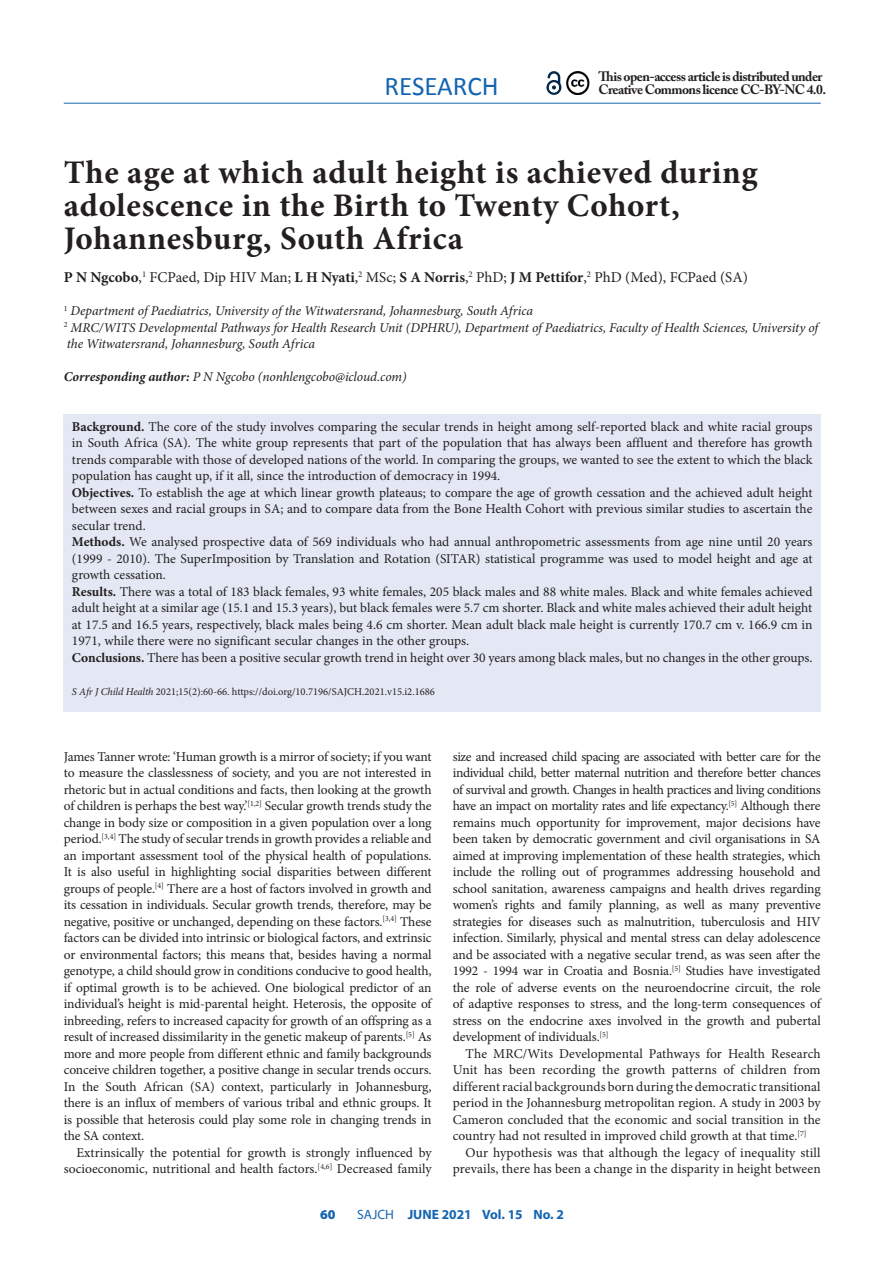
<style>
.page{position:relative;width:893px;height:1263px;background:#fff}
.page>*{position:absolute;margin:0;border:0;box-sizing:border-box;transform-origin:0 0}
.A_HEAD{font:700 33px/33px "Minion Pro";letter-spacing:.02em;color:#231f20}
.t1{font:27px "Calibri";color:#1364b1}
.AUTHORS_NAME{font:15px "Minion Pro";color:#231f20}
.BODY_TEXT_1ST_PARAGR{font:13.5px/16.5px "Minion Pro";letter-spacing:-.005em;color:#231f20;text-align:justify}
.BODY_TEXT_INDENT{font:13.5px/16.5px "Minion Pro";color:#231f20;text-align:right}
.AUTHORS_DETAILS{font:italic 13.5px/16.5px "Minion Pro";letter-spacing:-.01em;color:#231f20}
.t2{font:700 13.5px/13.5px "Adobe Caslon Pro";letter-spacing:-.04em;color:#231f20}
.CORRESPONDING_AUTHOR{font:italic 13.5px "Minion Pro";letter-spacing:-.005em;color:#231f20}
.t3{font:700 13.5px "Myriad Pro";color:#1364b1}
.t4{font:900 13.5px "Myriad Pro";color:#1364b1}
.CITELINE{font:10.5px "Minion Pro";color:#231f20}
.s1{font-weight:700}
.s2{font-style:italic}
.s3{font-weight:400}
</style>
<div class="page">
<hr style="left:64px;top:103px;width:757px;height:1px;background:#1364b1">
<svg style="left:546px;top:71px;width:16px;height:24px"></svg>
<img style="left:566px;top:72px;width:24px;height:22px">
<div style="left:63px;top:414px;width:758px;height:297px;background:#e3e8f4"></div>
<h2 class="t1" style="left:384px;top:69px;width:116px">RESEARCH</h2>
<p class="t2" style="left:599px;top:69px;width:229px">This open-access article is distributed under<br>Creative Commons licence CC-BY-NC 4.0.</p>
<h1 class="A_HEAD" style="left:64px;top:156px;width:695px">The age at which adult height is achieved during adolescence in the Birth to Twenty Cohort,<br>Johannesburg, South Africa</h1>
<p class="AUTHORS_NAME" style="left:64px;top:267px;width:686px"><span class="s1">P N Ngcobo</span>,<sup>1</sup> FCPaed, Dip HIV Man; <span class="s1">L H Nyati</span>,<sup>2</sup> MSc; <span class="s1">S A Norris</span>,<sup>2</sup> PhD; <span class="s1">J M Pettifor</span>,<sup>2</sup> PhD (Med), FCPaed (SA)</p>
<p class="AUTHORS_DETAILS" style="left:64px;top:302px;width:471px"><sup>1</sup> Department of Paediatrics, University of the Witwatersrand, Johannesburg, South Africa</p>
<p class="AUTHORS_DETAILS" style="left:64px;top:319px;width:756px"><sup>2</sup> MRC/WITS Developmental Pathways for Health Research Unit (DPHRU), Department of Paediatrics, Faculty of Health Sciences, University of the Witwatersrand, Johannesburg, South Africa</p>
<p class="CORRESPONDING_AUTHOR" style="left:64px;top:368px;width:344px"><span class="s1">Corresponding author:</span> P N Ngcobo (nonhlengcobo@icloud.com)</p>
<p class="BODY_TEXT_1ST_PARAGR" style="left:72px;top:418px;width:742px"><span class="s1">Background.</span> The core of the study involves comparing the secular trends in height among self-reported black and white racial groups in South Africa (SA). The white group represents that part of the population that has always been affluent and therefore has growth trends comparable with those of developed nations of the world. In comparing the groups, we wanted to see the extent to which the black population has caught up, if it all, since the introduction of democracy in 1994.</p>
<p class="BODY_TEXT_1ST_PARAGR" style="left:72px;top:484px;width:742px"><span class="s1">Objectives.</span> To establish the age at which linear growth plateaus; to compare the age of growth cessation and the achieved adult height between sexes and racial groups in SA; and to compare data from the Bone Health Cohort with previous similar studies to ascertain the secular trend.</p>
<p class="BODY_TEXT_1ST_PARAGR" style="left:72px;top:534px;width:742px"><span class="s1">Methods.</span> We analysed prospective data of 569 individuals who had annual anthropometric assessments from age nine until 20 years (1999 - 2010). The SuperImposition by Translation and Rotation (SITAR) statistical programme was used to model height and age at growth cessation.</p>
<p class="BODY_TEXT_1ST_PARAGR" style="left:72px;top:583px;width:742px"><span class="s1">Results.</span> There was a total of 183 black females, 93 white females, 205 black males and 88 white males. Black and white females achieved adult height at a similar age (15.1 and 15.3 years), but black females were 5.7 cm shorter. Black and white males achieved their adult height at 17.5 and 16.5 years, respectively, black males being 4.6 cm shorter. Mean adult black male height is currently 170.7 cm v. 166.9 cm in 1971, while there were no significant secular changes in the other groups.</p>
<p class="BODY_TEXT_1ST_PARAGR" style="left:72px;top:649px;width:742px"><span class="s1">Conclusions.</span> There has been a positive secular growth trend in height over 30 years among black males, but no changes in the other groups.</p>
<p class="CITELINE" style="left:72px;top:684px;width:364px"><span class="s2">S Afr J Child Health</span> 2021;15(2):60-66. https://doi.org/10.7196/SAJCH.2021.v15.i2.1686</p>
<p class="BODY_TEXT_1ST_PARAGR" style="left:64px;top:748px;width:369px">James Tanner wrote: ‘Human growth is a mirror of society; if you want to measure the classlessness of society, and you are not interested in rhetoric but in actual conditions and facts, then looking at the growth of children is perhaps the best way.’<sup>[1,2]</sup> Secular growth trends study the change in body size or composition in a given population over a long period.<sup>[3,4]</sup> The study of secular trends in growth provides a reliable and an important assessment tool of the physical health of populations.<br>It is also useful in highlighting social disparities between different groups of people.<sup>[4]</sup> There are a host of factors involved in growth and its cessation in individuals. Secular growth trends, therefore, may be negative, positive or unchanged, depending on these factors.<sup>[3,4]</sup> These factors can be divided into intrinsic or biological factors, and extrinsic or environmental factors; this means that, besides having a normal genotype, a child should grow in conditions conducive to good health, if optimal growth is to be achieved. One biological predictor of an individual’s height is mid-parental height. Heterosis, the opposite of inbreeding, refers to increased capacity for growth of an offspring as a result of increased dissimilarity in the genetic makeup of parents.<sup>[5]</sup> As more and more people from different ethnic and family backgrounds conceive children together, a positive change in secular trends occurs.<br>In the South African (SA) context, particularly in Johannesburg, there is an influx of members of various tribal and ethnic groups. It is possible that heterosis could play some role in changing trends in the SA context.</p>
<p class="BODY_TEXT_INDENT" style="left:64px;top:1144px;width:369px">Extrinsically the potential for growth is strongly influenced by socioeconomic, nutritional and health factors.<sup>[4,6]</sup> Decreased family</p>
<p class="BODY_TEXT_INDENT" style="left:453px;top:748px;width:369px;text-align:justify">size and increased child spacing are associated with better care for the individual child, better maternal nutrition and therefore better chances of survival and growth. Changes in health practices and living conditions have an impact on mortality rates and life expectancy.<sup>[5]</sup> Although there remains much opportunity for improvement, major decisions have been taken by democratic government and civil organisations in SA aimed at improving implementation of these health strategies, which include the rolling out of programmes addressing household and school sanitation, awareness campaigns and health drives regarding women’s rights and family planning, as well as many preventive strategies for diseases such as malnutrition, tuberculosis and HIV infection. Similarly, physical and mental stress can delay adolescence and be associated with a negative secular trend, as was seen after the 1992 - 1994 war in Croatia and Bosnia.<sup>[5]</sup> Studies have investigated the role of adverse events on the neuroendocrine circuit, the role of adaptive responses to stress, and the long-term consequences of stress on the endocrine axes involved in the growth and pubertal development of individuals.<sup>[5]</sup></p>
<p class="BODY_TEXT_INDENT" style="left:453px;top:1045px;width:369px;text-align:justify;text-indent:13px">The MRC/Wits Developmental Pathways for Health Research Unit has been recording the growth patterns of children from different racial backgrounds born during the democratic transitional period in the Johannesburg metropolitan region. A study in 2003 by Cameron concluded that the economic and social transition in the country had not resulted in improved child growth at that time.<sup>[7]</sup></p>
<p class="BODY_TEXT_INDENT" style="left:453px;top:1144px;width:369px">Our hypothesis was that although the legacy of inequality still prevails, there has been a change in the disparity in height between</p>
<p class="t4" style="left:320px;top:1207px;width:17px">60</p>
<p class="t3" style="left:357px;top:1206px;width:208px"><span class="s3">SAJCH</span> JUNE 2021 Vol. 15 No. 2</p>
</div>
